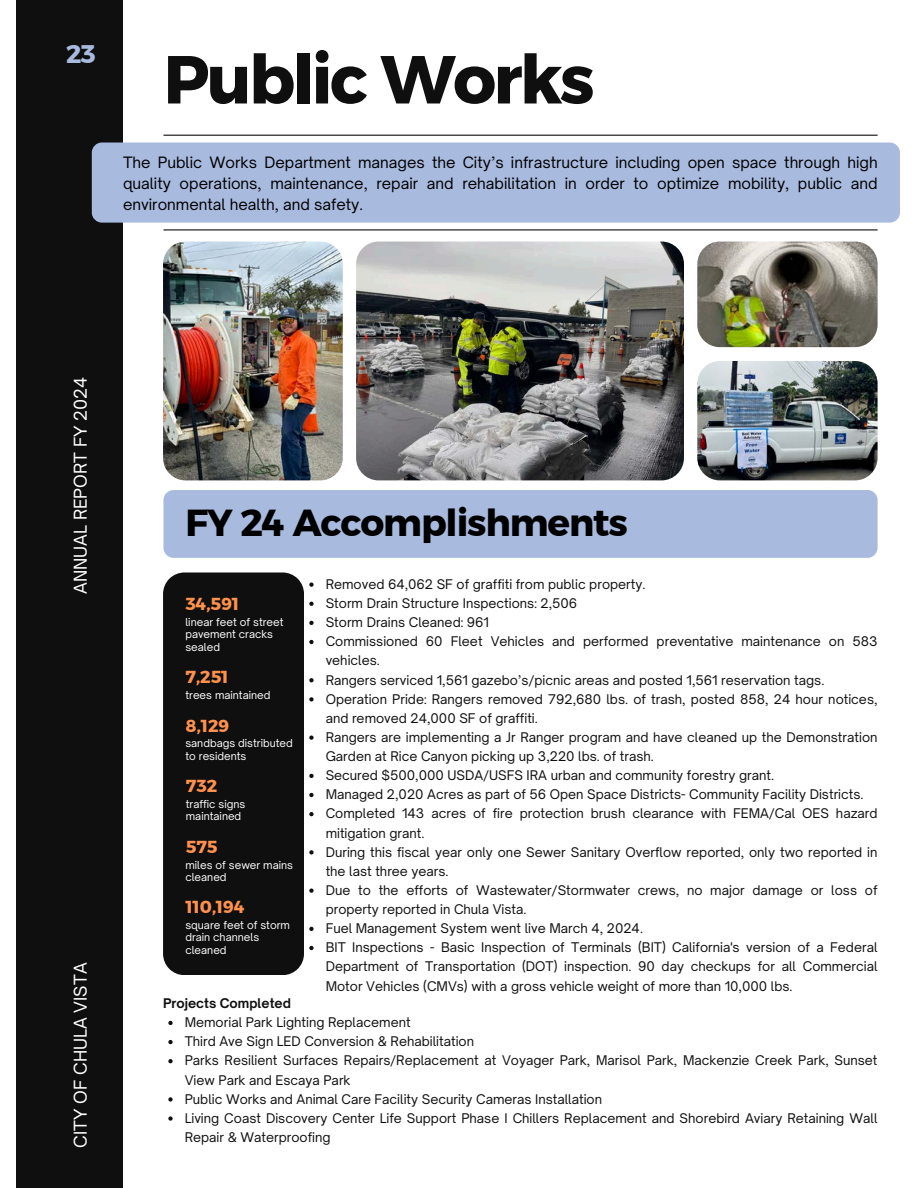
<style>
.page{position:relative;width:918px;height:1188px;background:#fff}
.page>*{position:absolute;margin:0;border:0;box-sizing:border-box;transform-origin:0 0}
.t1{font:67.8px "Kief Montaser Bold";letter-spacing:-.04em;color:#0e0f0e}
.t2{font:37.5px "Kief Montaser Bold";letter-spacing:-.03em;color:#000}
.t3{font:25.35px "Kief Montaser Bold";color:#a9badf}
.t4{font:17.25px "Kief Montaser Bold";color:#ff914d}
.t5{font:16.95px "Open Sauce One";color:#fff}
.t6{font:15px/21.3px "Open Sauce One";color:#000;text-align:justify}
.t7{font:12.75px/19px "Open Sauce One";color:#0e0f0e}
.t8{font:700 12.75px "Open Sauce One";color:#0e0f0e}
.t9{font:10.5px/12.3px "Open Sauce One";color:#fff}
</style>
<div class="page">
<div style="left:163px;top:490px;width:715px;height:68px;background:#a9badf;border-radius:10px"></div>
<div style="left:16px;top:0;width:107px;height:1188px;background:#0e0f0e"></div>
<img style="left:163px;top:242px;width:180px;height:238px;border-radius:22px">
<hr style="left:163px;top:135px;width:715px;height:1px;background:#0e0f0e">
<div style="left:92px;top:143px;width:808px;height:80px;background:#a9badf;border-radius:10px"></div>
<hr style="left:163px;top:229px;width:715px;height:1px;background:#0e0f0e">
<svg style="left:168px;top:1021px;width:5px;height:4px"></svg>
<svg style="left:168px;top:1040px;width:5px;height:4px"></svg>
<svg style="left:168px;top:1059px;width:5px;height:4px"></svg>
<svg style="left:168px;top:1097px;width:5px;height:5px"></svg>
<svg style="left:168px;top:1116px;width:5px;height:5px"></svg>
<img style="left:356px;top:242px;width:327px;height:238px;border-radius:22px">
<img style="left:697px;top:242px;width:180px;height:105px;border-radius:22px">
<img style="left:697px;top:361px;width:180px;height:119px;border-radius:22px">
<svg style="left:309px;top:583px;width:5px;height:4px"></svg>
<svg style="left:309px;top:602px;width:5px;height:4px"></svg>
<svg style="left:309px;top:621px;width:5px;height:4px"></svg>
<svg style="left:309px;top:640px;width:5px;height:4px"></svg>
<svg style="left:309px;top:678px;width:5px;height:4px"></svg>
<svg style="left:309px;top:697px;width:5px;height:5px"></svg>
<svg style="left:309px;top:736px;width:5px;height:4px"></svg>
<svg style="left:309px;top:774px;width:5px;height:4px"></svg>
<svg style="left:309px;top:793px;width:5px;height:4px"></svg>
<svg style="left:309px;top:812px;width:5px;height:4px"></svg>
<svg style="left:309px;top:850px;width:5px;height:5px"></svg>
<svg style="left:309px;top:889px;width:5px;height:4px"></svg>
<svg style="left:309px;top:927px;width:5px;height:4px"></svg>
<svg style="left:309px;top:946px;width:5px;height:4px"></svg>
<div style="left:163px;top:572px;width:141px;height:403px;background:#0e0f0e"></div>
<p class="t3" style="left:66px;top:39px;width:31px">23</p>
<h4 class="t1" style="left:163px;top:38px;width:433px">Public Works</h4>
<p class="t6" style="left:123px;top:151px;width:756px">The Public Works Department manages the City’s infrastructure including open space through high quality operations, maintenance, repair and rehabilitation in order to optimize mobility, public and environmental health, and safety.</p>
<p class="t5" style="left:70px;top:594px;width:219px;rotate:-90deg">ANNUAL REPORT FY 2024</p>
<h4 class="t5" style="left:70px;top:1148px;width:186px;rotate:-90deg">CITY OF CHULA VISTA</h4>
<h4 class="t2" style="left:185px;top:499px;width:444px">FY 24 Accomplishments</h4>
<p class="t4" style="left:185px;top:594px;width:55px">34,591</p>
<p class="t9" style="left:185px;top:616px;width:100px">linear feet of street pavement cracks sealed</p>
<p class="t4" style="left:186px;top:667px;width:44px">7,251</p>
<p class="t9" style="left:185px;top:689px;width:87px">trees maintained</p>
<p class="t4" style="left:186px;top:715px;width:45px">8,129</p>
<p class="t9" style="left:185px;top:737px;width:109px">sandbags distributed to residents</p>
<h6 class="t4" style="left:186px;top:775px;width:33px">732</h6>
<p class="t9" style="left:186px;top:798px;width:61px">traffic signs maintained</p>
<p class="t4" style="left:186px;top:836px;width:33px">575</p>
<p class="t9" style="left:185px;top:858px;width:109px">miles of sewer mains cleaned</p>
<p class="t4" style="left:186px;top:897px;width:60px">110,194</p>
<p class="t9" style="left:185px;top:919px;width:106px">square feet of storm drain channels cleaned</p>
<p class="t7" style="left:326px;top:574px;width:321px">Removed 64,062 SF of graffiti from public property.</p>
<h4 class="t7" style="left:326px;top:594px;width:253px">Storm Drain Structure Inspections: 2,506</h4>
<p class="t7" style="left:326px;top:613px;width:165px">Storm Drains Cleaned: 961</p>
<h4 class="t7" style="left:326px;top:632px;width:553px">Commissioned 60 Fleet Vehicles and performed preventative maintenance on 583 vehicles.</h4>
<p class="t7" style="left:326px;top:670px;width:500px">Rangers serviced 1,561 gazebo’s/picnic areas and posted 1,561 reservation tags.</p>
<h4 class="t7" style="left:326px;top:689px;width:553px">Operation Pride: Rangers removed 792,680 lbs. of trash, posted 858, 24 hour notices, and removed 24,000 SF of graffiti.</h4>
<p class="t7" style="left:326px;top:727px;width:553px">Rangers are implementing a Jr Ranger program and have cleaned up the Demonstration<br>Garden at Rice Canyon picking up 3,220 lbs. of trash.</p>
<p class="t7" style="left:326px;top:766px;width:450px">Secured $500,000 USDA/USFS IRA urban and community forestry grant.</p>
<p class="t7" style="left:326px;top:785px;width:539px">Managed 2,020 Acres as part of 56 Open Space Districts- Community Facility Districts.</p>
<p class="t7" style="left:326px;top:804px;width:553px">Completed 143 acres of fire protection brush clearance with FEMA/Cal OES hazard mitigation grant.</p>
<p class="t7" style="left:326px;top:842px;width:553px">During this fiscal year only one Sewer Sanitary Overflow reported, only two reported in the last three years.</p>
<p class="t7" style="left:326px;top:880px;width:553px">Due to the efforts of Wastewater/Stormwater crews, no major damage or loss of property reported in Chula Vista.</p>
<p class="t7" style="left:326px;top:919px;width:319px">Fuel Management System went live March 4, 2024.</p>
<p class="t7" style="left:326px;top:938px;width:553px;text-align:justify">BIT Inspections - Basic Inspection of Terminals (BIT) California's version of a Federal Department of Transportation (DOT) inspection. 90 day checkups for all Commercial Motor Vehicles (CMVs) with a gross vehicle weight of more than 10,000 lbs.</p>
<p class="t8" style="left:163px;top:995px;width:129px">Projects Completed</p>
<h3 class="t7" style="left:185px;top:1013px;width:227px">Memorial Park Lighting Replacement</h3>
<h3 class="t7" style="left:185px;top:1032px;width:291px">Third Ave Sign LED Conversion &amp; Rehabilitation</h3>
<h1 class="t7" style="left:185px;top:1051px;width:694px">Parks Resilient Surfaces Repairs/Replacement at Voyager Park, Marisol Park, Mackenzie Creek Park, Sunset<br>View Park and Escaya Park</h1>
<h5 class="t7" style="left:185px;top:1089px;width:419px">Public Works and Animal Care Facility Security Cameras Installation</h5>
<h2 class="t7" style="left:185px;top:1108px;width:694px">Living Coast Discovery Center Life Support Phase I Chillers Replacement and Shorebird Aviary Retaining Wall<br>Repair &amp; Waterproofing</h2>
</div>
